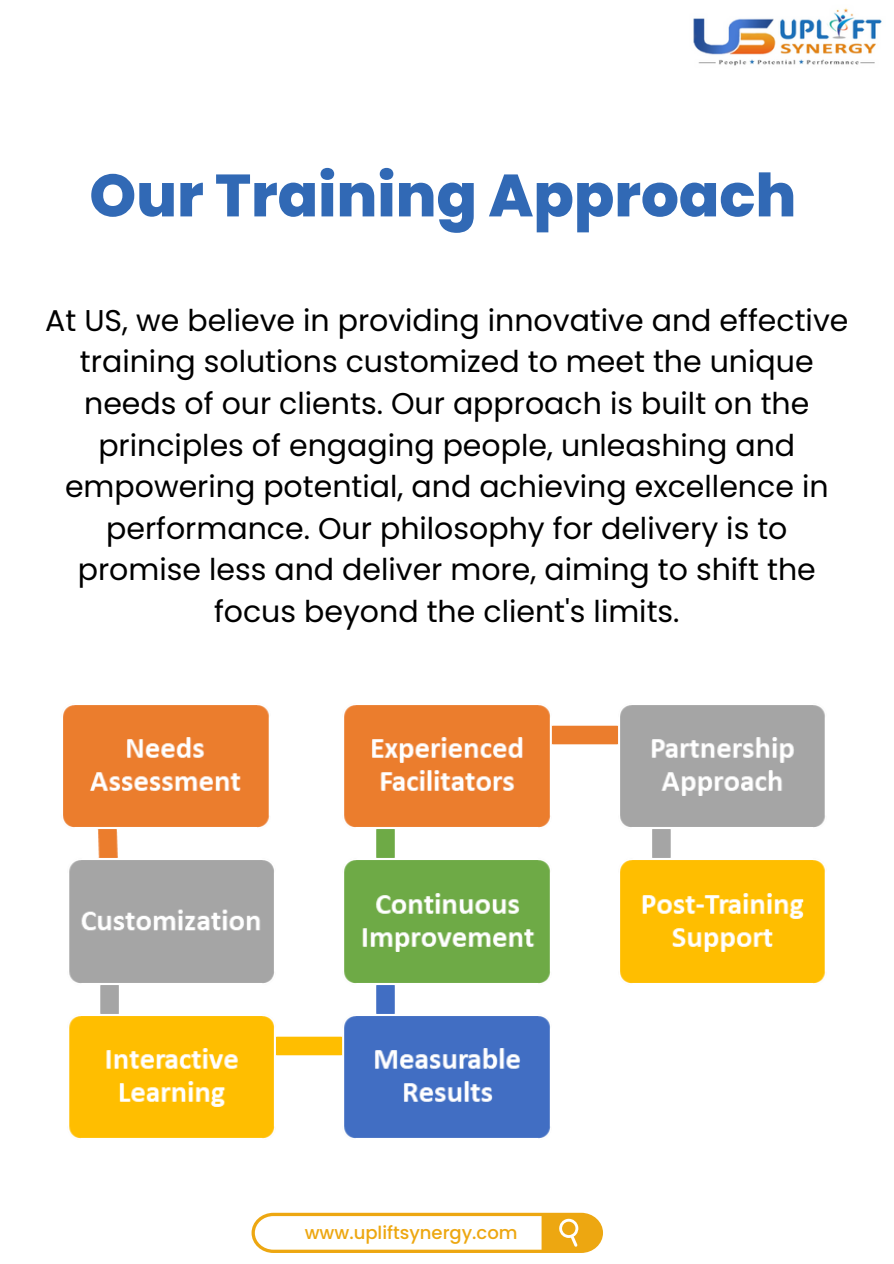
<style>
.page{position:relative;width:894px;height:1264px;background:#fff}
.page>*{position:absolute;margin:0;border:0;box-sizing:border-box;transform-origin:0 0}
.t1{font:800 59.55px "Poppins";color:#3169b5}
.t2{font:30px/41.7px "Poppins";color:#000;text-align:center}
.t3{font:500 18px "Poppins";color:#eda711}
</style>
<div class="page">
<img style="left:63px;top:705px;width:763px;height:434px">
<img style="left:693px;top:8px;width:189px;height:58px">
<svg style="left:251px;top:1212px;width:352px;height:40px"></svg>
<h1 class="t1" style="left:89px;top:154px;width:708px">Our Training Approach</h1>
<h2 class="t2" style="left:45px;top:299px;width:804px">At US, we believe in providing innovative and effective training solutions customized to meet the unique needs of our clients. Our approach is built on the principles of engaging people, unleashing and empowering potential, and achieving excellence in performance. Our philosophy for delivery is to promise less and deliver more, aiming to shift the focus beyond the client's limits.</h2>
<p class="t3" style="left:304px;top:1219px;width:214px">www.upliftsynergy.com</p>
</div>
